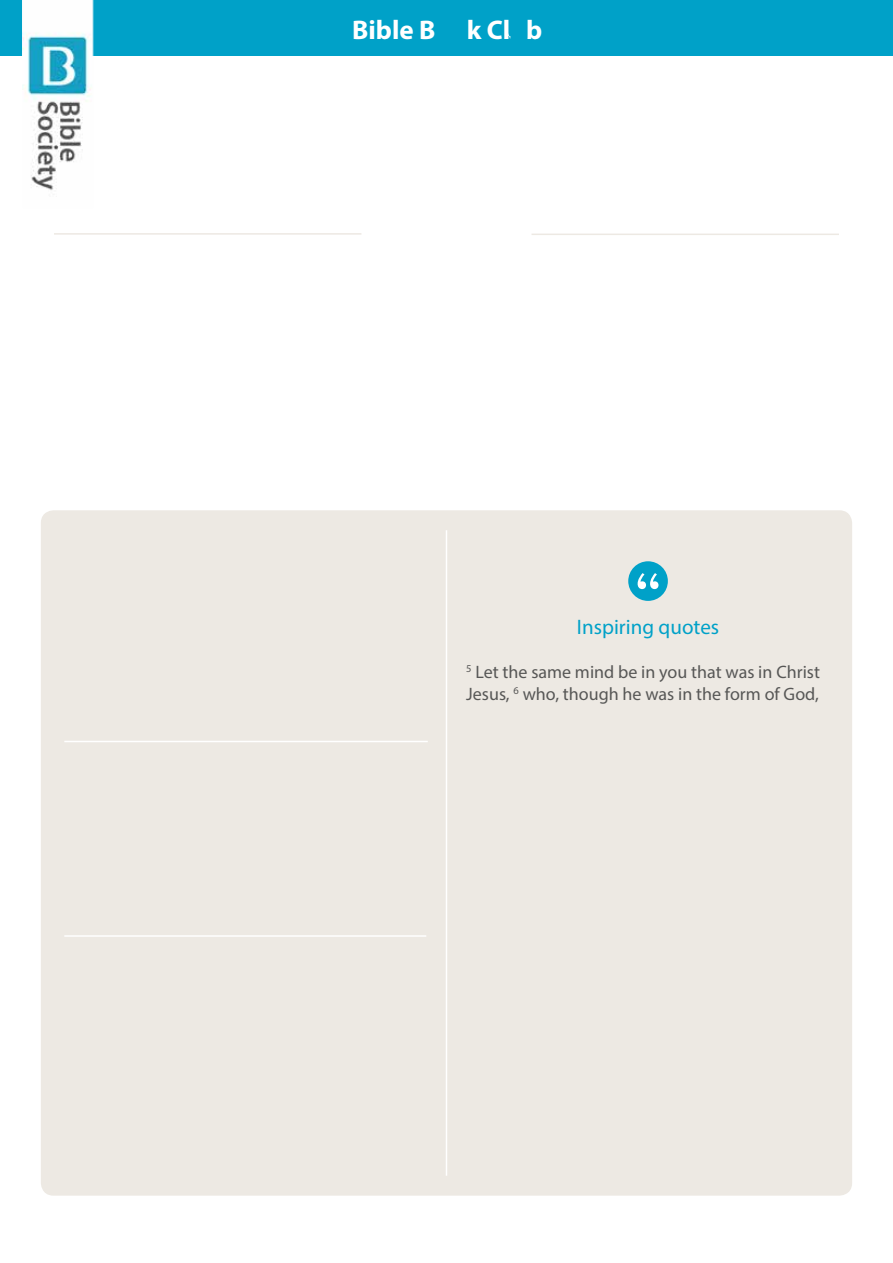
<style>
.page{position:relative;width:893px;height:1263px;background:#fff}
.page>*{position:absolute;margin:0;border:0;box-sizing:border-box;transform-origin:0 0}
.t1{font:700 27px "Myriad Pro";color:#fff}
.t2{font:21px "Myriad Pro";color:#00a1c8}
.t3{font:18px/22.5px "Myriad Pro";color:#575756}
</style>
<div class="page">
<div style="left:0;top:0;width:893px;height:55px;background:#00a1c8"></div>
<div style="left:41px;top:510px;width:811px;height:686px;background:#ede9e3;border-radius:13px"></div>
<hr style="left:54px;top:233px;width:307px;height:2px;background:#ede9e3">
<hr style="left:531px;top:234px;width:308px;height:1px;background:#ede9e3">
<img style="left:23px;top:0;width:71px;height:190px">
<hr style="left:64px;top:741px;width:364px;height:1px;background:#fff">
<hr style="left:64px;top:935px;width:362px;height:2px;background:#fff">
<hr style="left:446px;top:530px;width:1px;height:646px;background:#fff">
<div style="left:628px;top:561px;width:40px;height:40px;background:#00a1c8;border-radius:50%"></div>
<svg style="left:638px;top:573px;width:20px;height:16px"></svg>
<h1 class="t1" style="left:352px;top:12px;width:192px">Bible Book Club</h1>
<p class="t2" style="left:577px;top:614px;width:144px">Inspiring quotes</p>
<p class="t3" style="left:466px;top:660px;width:355px"><sup>5</sup> Let the same mind be in you that was in Christ<br>Jesus, <sup>6</sup> who, though he was in the form of God,</p>
</div>
